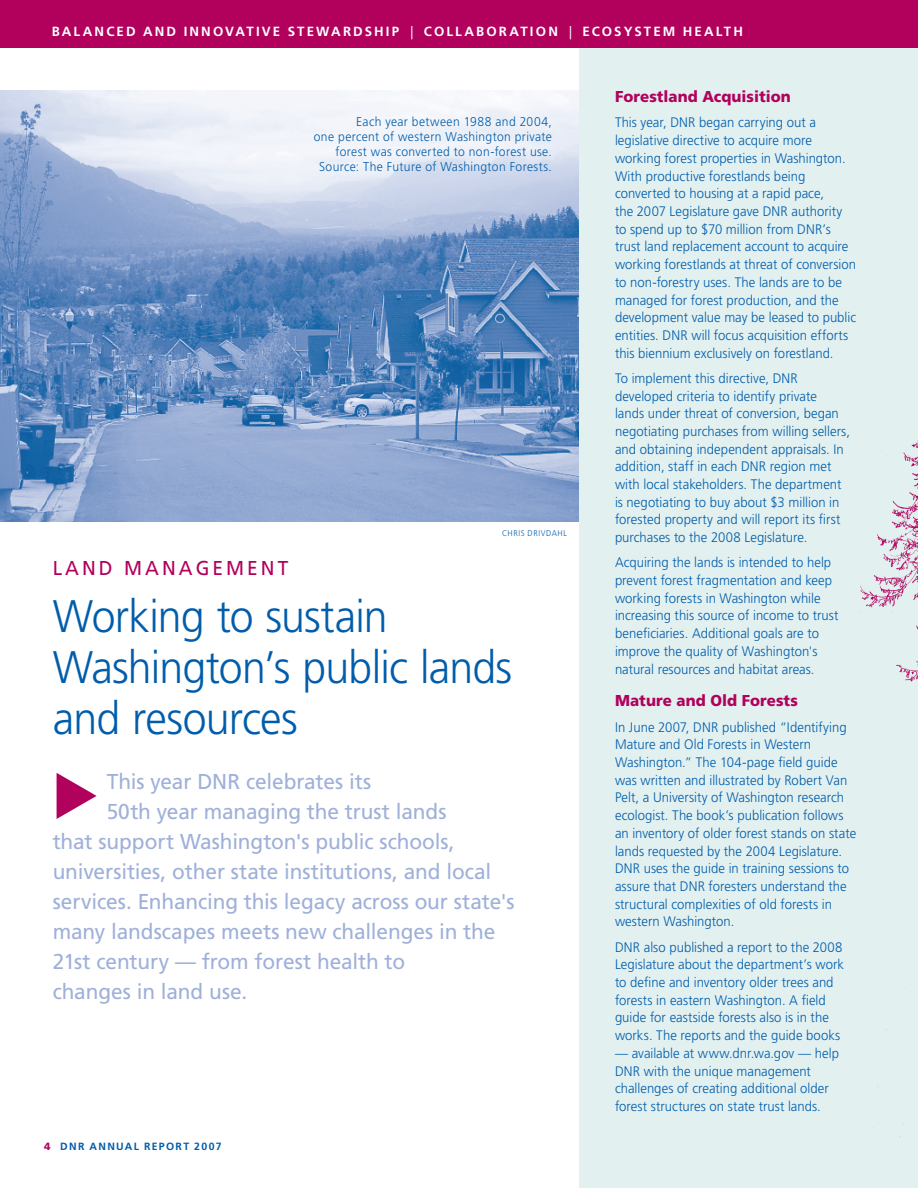
<style>
.page{position:relative;width:918px;height:1188px;background:#fff}
.page>*{position:absolute;margin:0;border:0;box-sizing:border-box;transform-origin:0 0}
.t1{font:300 45.6px/51px "Frutiger";letter-spacing:-.02em;color:#015dab;scale:.94 1}
.t2{font:21.6px "Frutiger";letter-spacing:-.005em;color:#9fb0d9}
.t3{font:20.1px "Frutiger";letter-spacing:.16em;color:#b1015c;scale:.95 1}
.t4{font:900 15.75px "Frutiger";letter-spacing:.005em;color:#b1015c;scale:.95 1}
.t5{font:300 13.8px/17.7px "Frutiger";color:#015dab;scale:.95 1}
.t6{font:700 13.35px "Frutiger";letter-spacing:.16em;color:#fff}
.t7{font:300 12.75px/15px "Frutiger";letter-spacing:.03em;color:#015dab;text-align:right;scale:.95 1}
.t8{font:700 10.5px "Frutiger";letter-spacing:.125em;color:#015dab}
.t9{font:300 8.25px "Frutiger";color:#015dab;scale:.95 1}
.s1{font-weight:400;font-stretch:condensed}
.s2{font-weight:900;color:#b1015c}
</style>
<div class="page">
<div style="left:579px;top:0;width:339px;height:1188px;background:#dfefef"></div>
<img style="left:0;top:90px;width:579px;height:432px">
<div style="left:0;top:0;width:918px;height:48px;background:#b1015c"></div>
<svg style="left:57px;top:773px;width:40px;height:46px"></svg>
<img style="left:861px;top:440px;width:57px;height:698px">
<p class="t6" style="left:52px;top:23px;width:393px">BAL ANCED AND INNOVATIVE STEWARDSHIP <span class="s1">|</span> COLL</p>
<p class="t6" style="left:464px;top:23px;width:280px">ABORATION <span class="s1">|</span> ECOSYSTEM HEALTH</p>
<p class="t7" style="left:314px;top:114px;width:252px">Each year between 1988 and 2004,<br>one percent of western Washington private forest was converted to non-forest use.<br>Source: The Future of Washington Forests.</p>
<h3 class="t3" style="left:53px;top:556px;width:250px">Land M anagement</h3>
<p class="t9" style="left:502px;top:528px;width:12px">Chris</p>
<p class="t9" style="left:528px;top:528px;width:26px">Drivdahl</p>
<h1 class="t1" style="left:53px;top:591px;width:490px">Working to sustain<br>Washington’s public lands and resources</h1>
<h2 class="t2" style="left:107px;top:769px;width:266px">This year DNR celebrates its</h2>
<h2 class="t2" style="left:107px;top:799px;width:341px">50th year managing the trust lands</h2>
<h2 class="t2" style="left:53px;top:829px;width:404px">that support Washington's public schools,</h2>
<h2 class="t2" style="left:53px;top:859px;width:440px">universities, other state institutions, and local</h2>
<h2 class="t2" style="left:53px;top:889px;width:463px">services. Enhancing this legacy across our state's</h2>
<h2 class="t2" style="left:53px;top:919px;width:444px">many landscapes meets new challenges in the</h2>
<h2 class="t2" style="left:53px;top:949px;width:354px">21st century — from forest health to</h2>
<h2 class="t2" style="left:53px;top:979px;width:196px">changes in land use.</h2>
<p class="t8" style="left:44px;top:1140px;width:179px"><span class="s2">4</span> DNR ANN UAL REPORT 2007</p>
<p class="t4" style="left:615px;top:87px;width:187px">Forestland Acquisition</p>
<p class="t5" style="left:615px;top:114px;width:255px">This year, DNR began carrying out a legislative directive to acquire more working forest properties in Washington.<br>With productive forestlands being converted to housing at a rapid pace,<br>the 2007 Legislature gave DNR authority to spend up to $70 million from DNR’s trust land replacement account to acquire working forestlands at threat of conversion to non-forestry uses. The lands are to be managed for forest production, and the development value may be leased to public entities. DNR will focus acquisition efforts this biennium exclusively on forestland.</p>
<p class="t5" style="left:615px;top:369px;width:249px">To implement this directive, DNR developed criteria to identify private<br>lands under threat of conversion, began negotiating purchases from willing sellers, and obtaining independent appraisals. In addition, staff in each DNR region met with local stakeholders. The department is negotiating to buy about $3 million in forested property and will report its first purchases to the 2008 Legislature.</p>
<p class="t5" style="left:615px;top:554px;width:237px">Acquiring the lands is intended to help prevent forest fragmentation and keep working forests in Washington while increasing this source of income to trust beneficiaries. Additional goals are to improve the quality of Washington's natural resources and habitat areas.</p>
<p class="t4" style="left:615px;top:691px;width:194px">Mature and Old Forests</p>
<p class="t5" style="left:615px;top:718px;width:255px">In June 2007, DNR published “Identifying Mature and Old Forests in Western Washington.” The 104-page field guide was written and illustrated by Robert Van Pelt, a University of Washington research ecologist. The book’s publication follows an inventory of older forest stands on state lands requested by the 2004 Legislature.<br>DNR uses the guide in training sessions to assure that DNR foresters understand the structural complexities of old forests in western Washington.</p>
<p class="t5" style="left:615px;top:938px;width:243px">DNR also published a report to the 2008<br>Legislature about the department’s work to define and inventory older trees and forests in eastern Washington. A field guide for eastside forests also is in the works. The reports and the guide books</p>
<p class="t5" style="left:615px;top:1044px;width:237px">— available at www.dnr.wa.gov — help DNR with the unique management challenges of creating additional older forest structures on state trust lands.</p>
</div>
